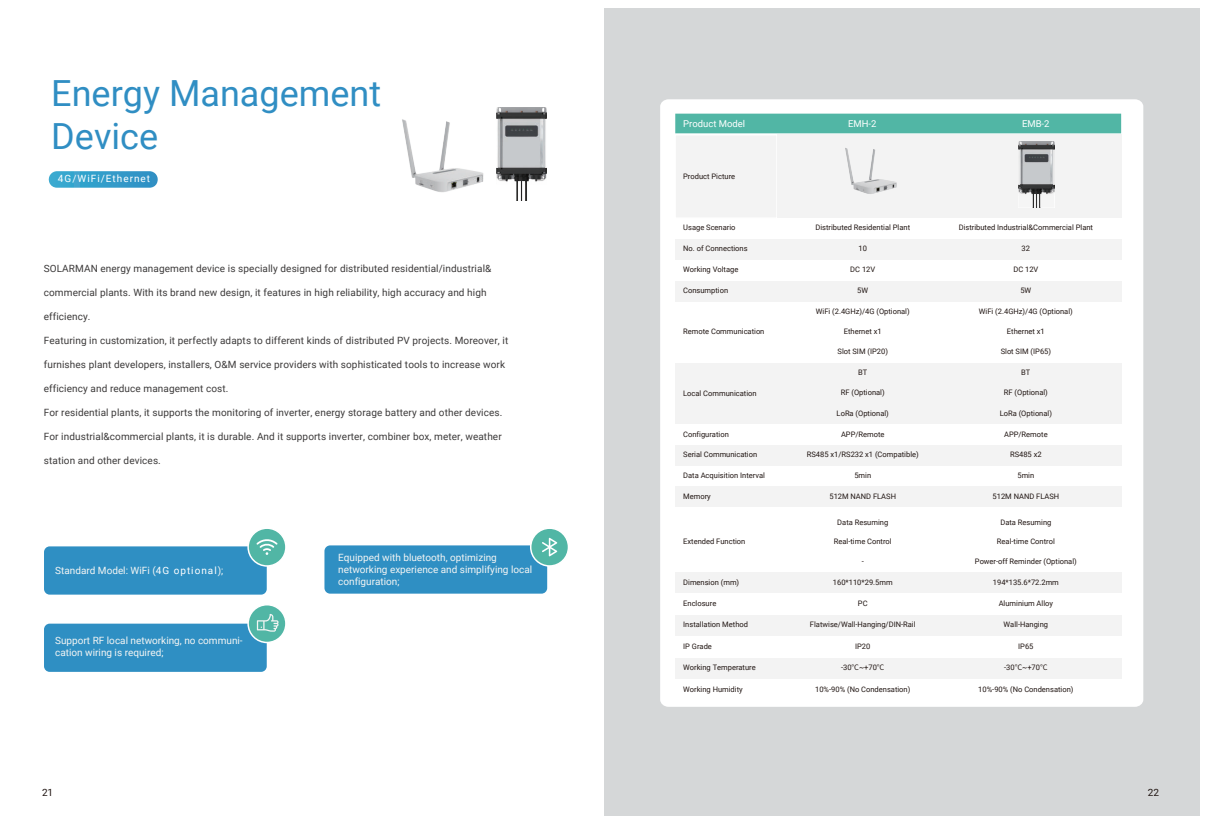
<style>
.page{position:relative;width:1208px;height:825px;background:#fff}
.page>*{position:absolute;margin:0;border:0;box-sizing:border-box;transform-origin:0 0}
.t1{font:36px/43.2px "Roboto";color:#308ec3}
.t2{font:10px "Roboto";letter-spacing:.01em;color:#3c3a3a}
.t3{font:10px/12px "Roboto";color:#f4f5f4}
.t4{font:10px "Roboto";letter-spacing:.1em;color:#fff}
.t5{font:10px "Roboto";color:#211613}
.t6{font:9.4px "Roboto";color:#fff}
.t7{font:7.5px "Roboto";color:#211613}
.s1{color:#fff}
.s2{font-family:"Source Han Sans SC"}
</style>
<div class="page">
<svg style="left:48px;top:171px;width:110px;height:17px;background:#41a4cd"></svg>
<div style="left:324px;top:545px;width:223px;height:49px;background:#2f8fc3;border-radius:6px"></div>
<div style="left:44px;top:624px;width:223px;height:48px;background:#2f8fc3;border-radius:6px"></div>
<div style="left:531px;top:528px;width:37px;height:38px;background:#51b6a5;border-radius:50%"></div>
<div style="left:530px;top:527px;width:39px;height:40px;border:2px solid #fff;border-radius:50%"></div>
<div style="left:44px;top:546px;width:223px;height:49px;background:#2f8fc3;border-radius:6px"></div>
<div style="left:248px;top:528px;width:38px;height:38px;background:#51b6a5;border-radius:50%"></div>
<div style="left:247px;top:527px;width:40px;height:40px;border:2px solid #fff;border-radius:50%"></div>
<div style="left:248px;top:605px;width:38px;height:37px;background:#51b6a5;border-radius:50%"></div>
<div style="left:247px;top:604px;width:40px;height:39px;border:2px solid #fff;border-radius:50%"></div>
<svg style="left:257px;top:614px;width:21px;height:18px"></svg>
<svg style="left:256px;top:539px;width:21px;height:16px"></svg>
<svg style="left:542px;top:538px;width:15px;height:18px"></svg>
<div style="left:604px;top:9px;width:595px;height:807px;background:#d5d7d8"></div>
<div style="left:660px;top:99px;width:483px;height:608px;background:#fff"></div>
<div style="left:675px;top:114px;width:446px;height:19px;background:#51b6a5"></div>
<div style="left:674px;top:134px;width:103px;height:85px;background:#f3f3f3;border:1px solid #fff"></div>
<div style="left:777px;top:135px;width:345px;height:83px;background:#f3f3f3"></div>
<div style="left:777px;top:239px;width:345px;height:20px;background:#f3f3f3"></div>
<div style="left:675px;top:239px;width:102px;height:20px;background:#f3f3f3"></div>
<div style="left:675px;top:281px;width:102px;height:20px;background:#f3f3f3"></div>
<div style="left:675px;top:445px;width:102px;height:20px;background:#f3f3f3"></div>
<div style="left:675px;top:487px;width:102px;height:20px;background:#f3f3f3"></div>
<div style="left:675px;top:363px;width:102px;height:61px;background:#f3f3f3"></div>
<div style="left:777px;top:281px;width:345px;height:20px;background:#f3f3f3"></div>
<div style="left:777px;top:363px;width:345px;height:61px;background:#f3f3f3"></div>
<div style="left:777px;top:445px;width:345px;height:20px;background:#f3f3f3"></div>
<div style="left:675px;top:573px;width:102px;height:20px;background:#f3f3f3"></div>
<div style="left:777px;top:573px;width:345px;height:20px;background:#f3f3f3"></div>
<div style="left:675px;top:615px;width:102px;height:20px;background:#f3f3f3"></div>
<div style="left:777px;top:615px;width:345px;height:20px;background:#f3f3f3"></div>
<div style="left:675px;top:658px;width:102px;height:20px;background:#f3f3f3"></div>
<div style="left:777px;top:658px;width:345px;height:20px;background:#f3f3f3"></div>
<div style="left:777px;top:487px;width:345px;height:20px;background:#f3f3f3"></div>
<img style="left:496px;top:108px;width:51px;height:93px">
<img style="left:402px;top:109px;width:99px;height:92px">
<img style="left:1018px;top:142px;width:36px;height:65px">
<img style="left:845px;top:148px;width:52px;height:46px">
<h1 class="t1" style="left:51px;top:70px;width:331px">Energy Management<br>Device</h1>
<h2 class="t4" style="left:58px;top:172px;width:94px">4G/WiFi/Ethernet</h2>
<h2 class="t2" style="left:44px;top:261px;width:449px">SOLARMAN energy management device is specially designed for distributed residential/industrial&amp;</h2>
<h2 class="t2" style="left:44px;top:285px;width:444px">commercial plants. With its brand new design, it features in high reliability, high accuracy and high</h2>
<h2 class="t2" style="left:44px;top:309px;width:48px">efficiency.</h2>
<h2 class="t2" style="left:44px;top:333px;width:466px">Featuring in customization, it perfectly adapts to different kinds of distributed PV projects. Moreover, it</h2>
<h2 class="t2" style="left:44px;top:357px;width:463px">furnishes plant developers, installers, O&amp;M service providers with sophisticated tools to increase work</h2>
<h2 class="t2" style="left:44px;top:381px;width:186px">efficiency and reduce management cost.</h2>
<h2 class="t2" style="left:44px;top:405px;width:460px">For residential plants, it supports the monitoring of inverter, energy storage battery and other devices.</h2>
<h2 class="t2" style="left:44px;top:429px;width:459px">For industrial&amp;commercial plants, it is durable. And it supports inverter, combiner box, meter, weather</h2>
<h2 class="t2" style="left:44px;top:453px;width:119px">station and other devices.</h2>
<h2 class="t3" style="left:55px;top:564px;width:170px">Standard Model: WiFi (<span class="s1">4G optional</span>);</h2>
<h2 class="t3" style="left:55px;top:634px;width:189px">Support RF local networking, no communi&shy;cation wiring is required;</h2>
<h2 class="t5" style="left:42px;top:785px;width:13px">21</h2>
<h2 class="t3" style="left:338px;top:551px;width:195px">Equipped with bluetooth, optimizing networking experience and simplifying local configuration;</h2>
<p class="t6" style="left:683px;top:117px;width:63px">Product Model</p>
<p class="t6" style="left:848px;top:117px;width:30px">EMH-2</p>
<p class="t6" style="left:1022px;top:117px;width:29px">EMB-2</p>
<p class="t7" style="left:683px;top:171px;width:53px">Product Picture</p>
<p class="t7" style="left:683px;top:222px;width:54px">Usage Scenario</p>
<p class="t7" style="left:683px;top:243px;width:66px">No. of Connections</p>
<p class="t7" style="left:683px;top:264px;width:57px">Working Voltage</p>
<p class="t7" style="left:683px;top:285px;width:46px">Consumption</p>
<p class="t7" style="left:683px;top:326px;width:83px">Remote Communication</p>
<p class="t7" style="left:683px;top:388px;width:75px">Local Communication</p>
<p class="t7" style="left:683px;top:429px;width:47px">Configuration</p>
<p class="t7" style="left:683px;top:449px;width:75px">Serial Communication</p>
<p class="t7" style="left:683px;top:470px;width:83px">Data Acquisition Interval</p>
<p class="t7" style="left:683px;top:491px;width:29px">Memory</p>
<p class="t7" style="left:683px;top:536px;width:64px">Extended Function</p>
<p class="t7" style="left:815px;top:222px;width:96px">Distributed Residential Plant</p>
<p class="t7" style="left:958px;top:222px;width:136px">Distributed Industrial&amp;Commercial Plant</p>
<p class="t7" style="left:858px;top:243px;width:10px">10</p>
<p class="t7" style="left:1021px;top:243px;width:10px">32</p>
<p class="t7" style="left:857px;top:285px;width:12px">5W</p>
<p class="t7" style="left:1020px;top:285px;width:12px">5W</p>
<p class="t7" style="left:844px;top:326px;width:39px">Ethernet x1</p>
<p class="t7" style="left:1007px;top:326px;width:39px">Ethernet x1</p>
<p class="t7" style="left:850px;top:264px;width:26px">DC 12V</p>
<p class="t7" style="left:1013px;top:264px;width:26px">DC 12V</p>
<p class="t7" style="left:816px;top:306px;width:95px">WiFi (2.4GHz)/4G (Optional)</p>
<p class="t7" style="left:979px;top:306px;width:95px">WiFi (2.4GHz)/4G (Optional)</p>
<p class="t7" style="left:837px;top:347px;width:52px">Slot SIM (IP20)</p>
<p class="t7" style="left:1000px;top:347px;width:52px">Slot SIM (IP65)</p>
<p class="t7" style="left:858px;top:368px;width:11px">BT</p>
<p class="t7" style="left:1021px;top:368px;width:11px">BT</p>
<p class="t7" style="left:840px;top:388px;width:45px">RF (Optional)</p>
<p class="t7" style="left:1004px;top:388px;width:45px">RF (Optional)</p>
<p class="t7" style="left:836px;top:408px;width:54px">LoRa (Optional)</p>
<p class="t7" style="left:999px;top:408px;width:54px">LoRa (Optional)</p>
<p class="t7" style="left:841px;top:429px;width:45px">APP/Remote</p>
<p class="t7" style="left:1004px;top:429px;width:45px">APP/Remote</p>
<p class="t7" style="left:806px;top:449px;width:113px">RS485 x1/RS232 x1 (Compatible)</p>
<p class="t7" style="left:1010px;top:449px;width:33px">RS485 x2</p>
<p class="t7" style="left:854px;top:470px;width:18px">5min</p>
<p class="t7" style="left:1017px;top:470px;width:18px">5min</p>
<p class="t7" style="left:829px;top:491px;width:68px">512M NAND FLASH</p>
<p class="t7" style="left:992px;top:491px;width:68px">512M NAND FLASH</p>
<p class="t7" style="left:837px;top:517px;width:52px">Data Resuming</p>
<p class="t7" style="left:1000px;top:517px;width:52px">Data Resuming</p>
<p class="t7" style="left:861px;top:556px;width:4px">-</p>
<p class="t7" style="left:975px;top:556px;width:103px">Power-off Reminder (Optional)</p>
<p class="t7" style="left:834px;top:536px;width:59px">Real-time Control</p>
<p class="t7" style="left:997px;top:536px;width:59px">Real-time Control</p>
<p class="t7" style="left:683px;top:577px;width:57px">Dimension (mm)</p>
<p class="t7" style="left:683px;top:598px;width:35px">Enclosure</p>
<p class="t7" style="left:858px;top:598px;width:11px">PC</p>
<p class="t7" style="left:998px;top:598px;width:56px">Aluminium Alloy</p>
<p class="t7" style="left:683px;top:619px;width:66px">Installation Method</p>
<p class="t7" style="left:683px;top:641px;width:30px">IP Grade</p>
<p class="t7" style="left:855px;top:641px;width:17px">IP20</p>
<p class="t7" style="left:1018px;top:641px;width:17px">IP65</p>
<p class="t7" style="left:683px;top:662px;width:74px">Working Temperature</p>
<p class="t7" style="left:683px;top:684px;width:61px">Working Humidity</p>
<p class="t7" style="left:815px;top:684px;width:97px">10%-90% (No Condensation)</p>
<p class="t7" style="left:978px;top:684px;width:97px">10%-90% (No Condensation)</p>
<p class="t7" style="left:833px;top:577px;width:61px">160*110*29.5mm</p>
<p class="t7" style="left:993px;top:577px;width:68px">194*135.6*72.2mm</p>
<p class="t7" style="left:810px;top:619px;width:107px">Flatwise/Wall-Hanging/DIN-Rail</p>
<p class="t7" style="left:1003px;top:619px;width:46px">Wall-Hanging</p>
<p class="t7" style="left:841px;top:662px;width:45px">-30<span class="s2">℃</span>~+70<span class="s2">℃</span></p>
<p class="t7" style="left:1004px;top:662px;width:45px">-30<span class="s2">℃</span>~+70<span class="s2">℃</span></p>
<h2 class="t5" style="left:1148px;top:785px;width:13px">22</h2>
</div>
